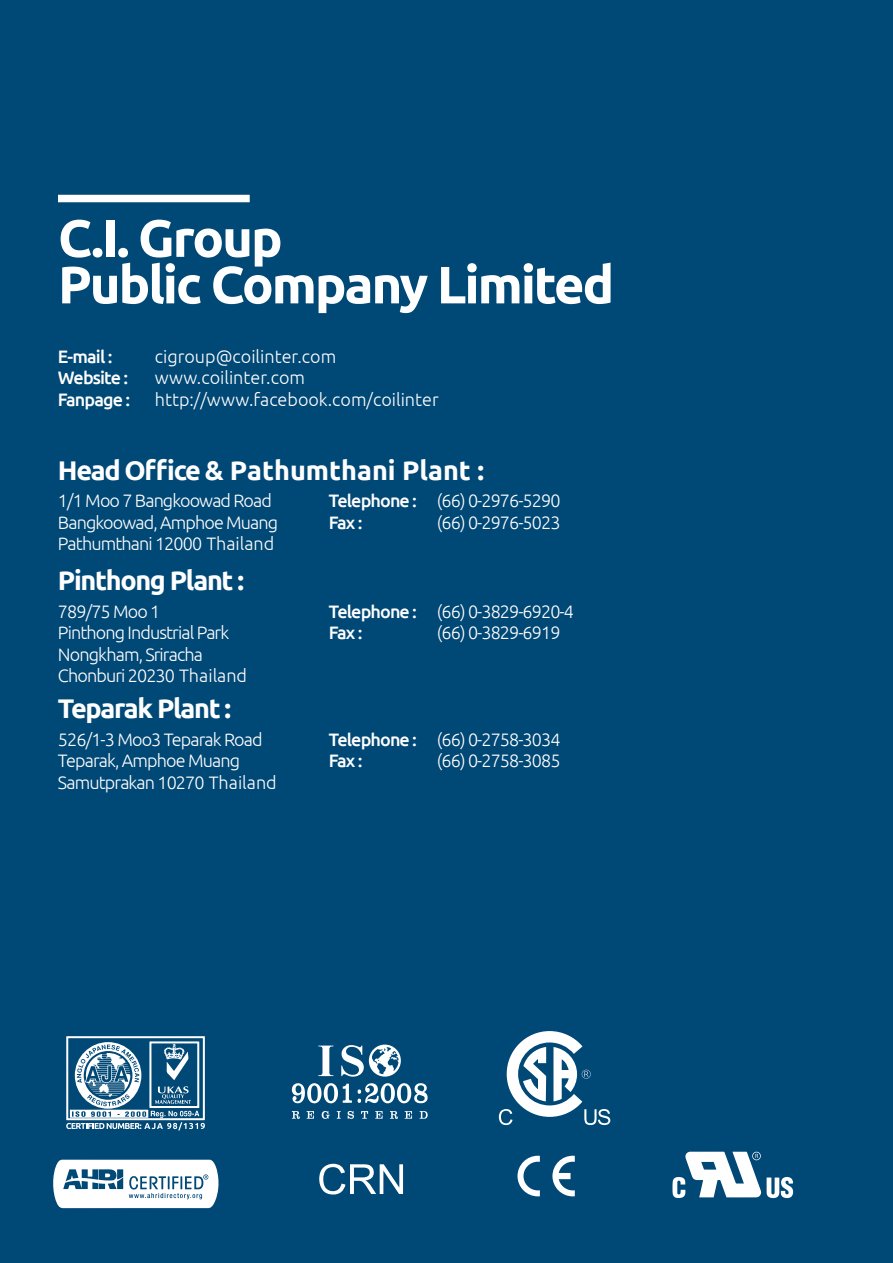
<style>
.page{position:relative;width:893px;height:1263px;background:#004876}
.page>*{position:absolute;margin:0;border:0;box-sizing:border-box;transform-origin:0 0}
.t1{font:700 52.5px/46.5px "Ubuntu";letter-spacing:-.04em;color:#fff}
.t2{font:700 27px "Ubuntu";color:#fff}
.t3{font:700 27px "Ubuntu";letter-spacing:-.05em;color:#fff}
.t4{font:300 18px/21.6px "Ubuntu";letter-spacing:-.05em;color:#fff}
.t5{font:300 18px/21.6px "Ubuntu";color:#fff}
.t6{font:500 18px/21.6px "Ubuntu";letter-spacing:-.05em;color:#fff}
</style>
<div class="page">
<div style="left:58px;top:195px;width:192px;height:7px;background:#fff"></div>
<svg style="left:499px;top:1031px;width:111px;height:94px"></svg>
<svg style="left:319px;top:1164px;width:84px;height:30px"></svg>
<svg style="left:318px;top:1045px;width:15px;height:31px"></svg>
<svg style="left:390px;top:1111px;width:8px;height:8px"></svg>
<svg style="left:292px;top:1111px;width:8px;height:8px"></svg>
<svg style="left:405px;top:1111px;width:7px;height:8px"></svg>
<svg style="left:307px;top:1111px;width:7px;height:8px"></svg>
<svg style="left:375px;top:1111px;width:8px;height:8px"></svg>
<svg style="left:420px;top:1111px;width:8px;height:8px"></svg>
<svg style="left:322px;top:1110px;width:8px;height:9px"></svg>
<svg style="left:348px;top:1111px;width:6px;height:8px"></svg>
<svg style="left:361px;top:1111px;width:7px;height:8px"></svg>
<svg style="left:337px;top:1111px;width:4px;height:8px"></svg>
<svg style="left:292px;top:1083px;width:136px;height:21px"></svg>
<svg style="left:341px;top:1044px;width:60px;height:33px"></svg>
<svg style="left:767px;top:1176px;width:26px;height:22px"></svg>
<svg style="left:672px;top:1152px;width:89px;height:46px"></svg>
<svg style="left:53px;top:1160px;width:166px;height:48px"></svg>
<svg style="left:517px;top:1156px;width:23px;height:40px"></svg>
<svg style="left:552px;top:1156px;width:23px;height:40px"></svg>
<svg style="left:66px;top:1036px;width:139px;height:94px"></svg>
<h1 class="t1" style="left:58px;top:214px;width:558px">C.I. Group<br>Public Company Limited</h1>
<p class="t6" style="left:58px;top:345px;width:74px">E-mail :<br>Website :<br>Fanpage :</p>
<p class="t5" style="left:155px;top:345px;width:285px">cigroup@coilinter.com www.coilinter.com http://www.facebook.com/coilinter</p>
<h2 class="t2" style="left:58px;top:453px;width:428px">HeadOffice &amp; Pathumthani Plant :</h2>
<p class="t4" style="left:58px;top:489px;width:222px">1/1 Moo 7 Bangkoowad Road<br>Bangkoowad, Amphoe Muang<br>Pathumthani 12000 Thailand</p>
<p class="t6" style="left:329px;top:489px;width:90px">Telephone :<br>Fax :</p>
<p class="t4" style="left:437px;top:489px;width:125px">(66) 0-2976-5290 (66) 0-2976-5023</p>
<h2 class="t3" style="left:58px;top:564px;width:188px">Pinthong Plant :</h2>
<p class="t4" style="left:58px;top:600px;width:191px">789/75 Moo 1<br>Pinthong Industrial Park<br>Nongkham, Sriracha<br>Chonburi 20230 Thailand</p>
<p class="t6" style="left:329px;top:600px;width:90px">Telephone :<br>Fax :</p>
<p class="t4" style="left:437px;top:600px;width:139px">(66) 0-3829-6920-4 (66) 0-3829-6919</p>
<h2 class="t3" style="left:58px;top:692px;width:175px">Teparak Plant :</h2>
<p class="t4" style="left:58px;top:728px;width:220px">526/1-3 Moo3 Teparak Road<br>Teparak, Amphoe Muang<br>Samutprakan 10270 Thailand</p>
<p class="t6" style="left:329px;top:728px;width:90px">Telephone :<br>Fax :</p>
<p class="t4" style="left:437px;top:728px;width:125px">(66) 0-2758-3034 (66) 0-2758-3085</p>
</div>
